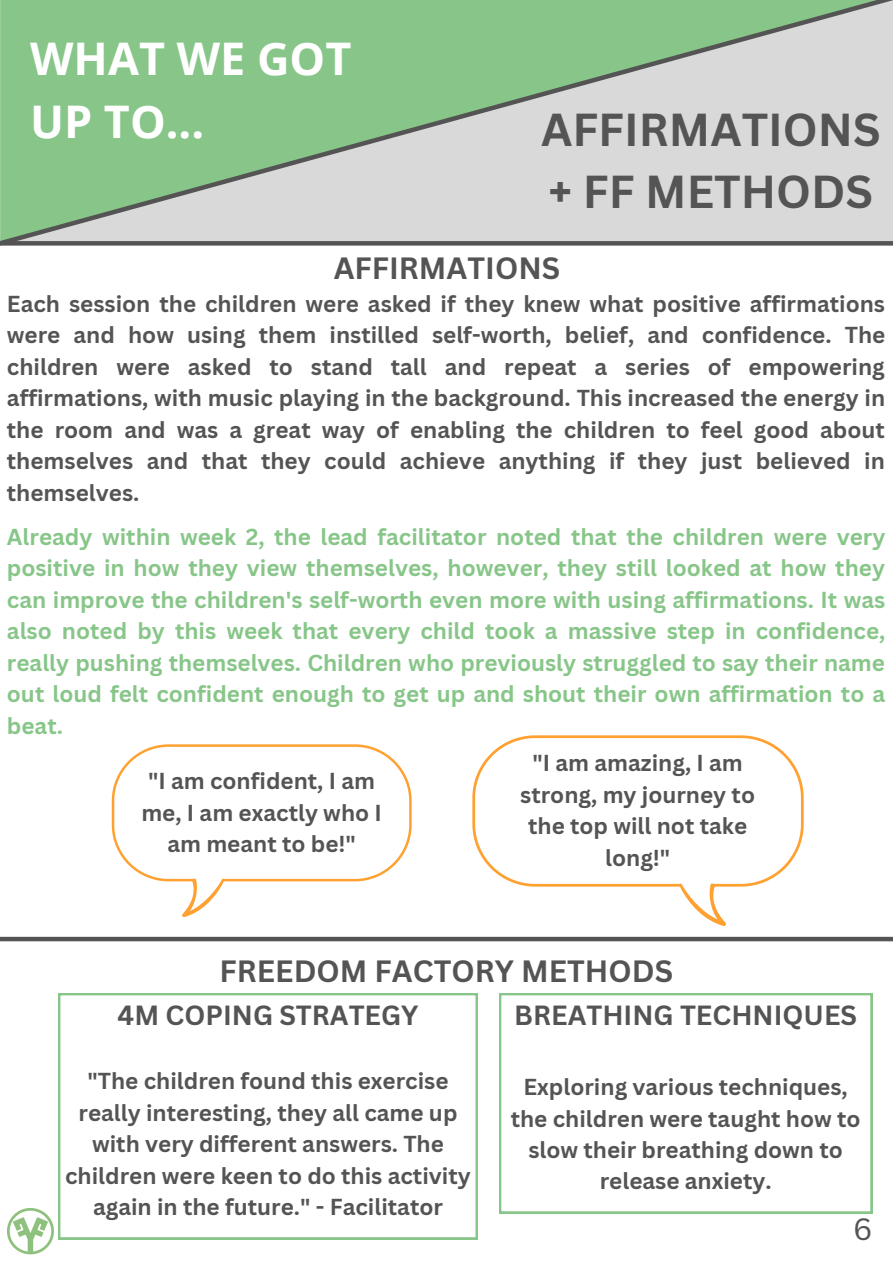
<style>
.page{position:relative;width:893px;height:1264px;background:#fff}
.page>*{position:absolute;margin:0;border:0;box-sizing:border-box;transform-origin:0 0}
.t1{font:700 45px/63px "Canva Sans";color:#545454}
.t2{font:700 45px/63px "Open Sans";color:#fff}
.t3{font:700 30px "Canva Sans";color:#545454}
.t4{font:30px "Canva Sans";color:#545454}
.t5{font:700 27px "Canva Sans";color:#545454}
.t6{font:700 22.5px/31.5px "Canva Sans";color:#545454;text-align:center}
.t7{font:700 22.5px/31.5px "Canva Sans";color:#87c688;text-align:justify}
</style>
<div class="page">
<svg style="left:0;top:0;width:892px;height:246px;background:#aeccae"></svg>
<hr style="left:0;top:241px;width:892px;height:4px;background:#545454">
<div style="left:0;top:936px;width:892px;height:5px;background:#545454"></div>
<svg style="left:58px;top:993px;width:419px;height:246px"></svg>
<svg style="left:499px;top:993px;width:373px;height:220px"></svg>
<img style="left:7px;top:1208px;width:46px;height:46px">
<svg style="left:472px;top:735px;width:331px;height:191px"></svg>
<svg style="left:112px;top:744px;width:299px;height:173px"></svg>
<h1 class="t2" style="left:30px;top:26px;width:323px">WHAT WE GOT<br>UP TO...</h1>
<h1 class="t1" style="left:541px;top:96px;width:341px">AFFIRMATIONS + FF METHODS</h1>
<h2 class="t3" style="left:333px;top:247px;width:228px">AFFIRMATIONS</h2>
<p class="t6" style="left:7px;top:287px;width:879px;text-align:justify">Each session the children were asked if they knew what positive affirmations were and how using them instilled self-worth, belief, and confidence. The children were asked to stand tall and repeat a series of empowering affirmations, with music playing in the background. This increased the energy in the room and was a great way of enabling the children to feel good about themselves and that they could achieve anything if they just believed in themselves.</p>
<p class="t7" style="left:7px;top:520px;width:880px">Already within week 2, the lead facilitator noted that the children were very positive in how they view themselves, however, they still looked at how they can improve the children's self-worth even more with using affirmations. It was also noted by this week that every child took a massive step in confidence, really pushing themselves. Children who previously struggled to say their name out loud felt confident enough to get up and shout their own affirmation to a beat.</p>
<p class="t6" style="left:141px;top:764px;width:242px">"I am confident, I am me, I am exactly who I am meant to be!"</p>
<p class="t6" style="left:520px;top:746px;width:236px">"I am amazing, I am strong, my journey to the top will not take long!"</p>
<h2 class="t3" style="left:219px;top:949px;width:455px">FREEDOM FACTORY METHODS</h2>
<p class="t5" style="left:118px;top:996px;width:302px">4M COPING STRATEGY</p>
<p class="t6" style="left:65px;top:1064px;width:407px">"The children found this exercise really interesting, they all came up with very different answers. The children were keen to do this activity again in the future." - Facilitator</p>
<p class="t5" style="left:514px;top:996px;width:344px">BREATHING TECHNIQUES</p>
<p class="t6" style="left:510px;top:1070px;width:351px">Exploring various techniques, the children were taught how to slow their breathing down to release anxiety.</p>
<h2 class="t4" style="left:853px;top:1207px;width:21px">6</h2>
</div>
